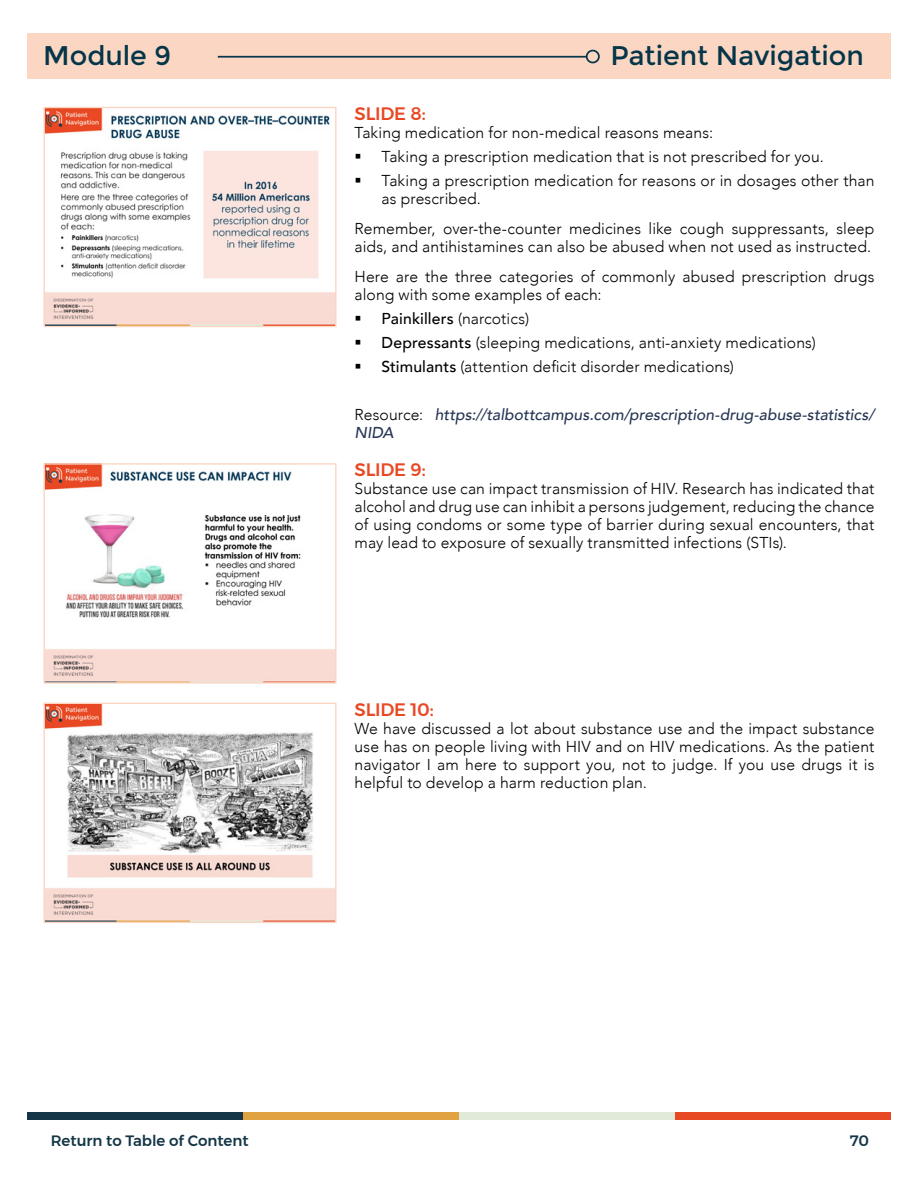
<style>
.page{position:relative;width:918px;height:1188px;background:#fff}
.page>*{position:absolute;margin:0;border:0;box-sizing:border-box;transform-origin:0 0}
.t1{font:27px "Montserrat";color:#053548}
.t2{font:500 18px "Montserrat";letter-spacing:-.01em;color:#e84925}
.t3{font:300 15.75px/18px "Avenir";letter-spacing:.005em;color:#000}
.t4{font:italic 500 15.75px/18px "Avenir";color:#263654}
.t5{font:500 15.75px "Avenir";letter-spacing:.01em;color:#000}
.t6{font:500 15px "Montserrat";letter-spacing:-.005em;color:#143647}
.s1{font-weight:300}
.s2{font-weight:500}
.s3{font-weight:300;font-style:normal;color:#000}
</style>
<div class="page">
<div style="left:27px;top:33px;width:864px;height:45px;background:#fbd7c3"></div>
<div style="left:27px;top:1112px;width:216px;height:8px;background:#143647"></div>
<div style="left:243px;top:1112px;width:216px;height:8px;background:#e1a241"></div>
<div style="left:459px;top:1112px;width:216px;height:8px;background:#e1ead8"></div>
<div style="left:675px;top:1112px;width:216px;height:8px;background:#e84925"></div>
<hr style="left:218px;top:56px;width:368px;height:2px;background:#053548">
<div style="left:586px;top:50px;width:14px;height:13px;border:2px solid #053548;border-radius:50%"></div>
<img style="left:46px;top:109px;width:289px;height:216px">
<div style="left:44px;top:107px;width:293px;height:220px;border:1px solid #fbd7c3"></div>
<img style="left:46px;top:465px;width:289px;height:217px">
<div style="left:44px;top:463px;width:293px;height:221px;border:1px solid #fbd7c3"></div>
<img style="left:46px;top:705px;width:289px;height:216px">
<div style="left:44px;top:703px;width:293px;height:220px;border:1px solid #fbd7c3"></div>
<h1 class="t1" style="left:43px;top:39px;width:129px">Module 9</h1>
<h1 class="t1" style="left:611px;top:39px;width:255px">Patient Navigation</h1>
<p class="t2" style="left:355px;top:100px;width:73px">SLIDE 8:</p>
<p class="t3" style="left:355px;top:124px;width:360px">Taking medication for non-medical reasons means:</p>
<p class="t3" style="left:355px;top:148px;width:471px">▪ Taking a prescription medication that is not prescribed for you.</p>
<p class="t3" style="left:382px;top:172px;width:494px;text-indent:-27px">▪ Taking a prescription medication for reasons or in dosages other than as prescribed.</p>
<p class="t3" style="left:355px;top:220px;width:521px">Remember, over-the-counter medicines like cough suppressants, sleep aids, and antihistamines can also be abused when not used as instructed.</p>
<p class="t3" style="left:355px;top:268px;width:521px">Here are the three categories of commonly abused prescription drugs along with some examples of each:</p>
<p class="t5" style="left:355px;top:305px;width:176px">▪ Painkillers <span class="s1">(narcotics)</span></p>
<p class="t3" style="left:355px;top:334px;width:463px">▪ <span class="s2">Depressants</span> (sleeping medications, anti-anxiety medications)</p>
<p class="t3" style="left:355px;top:358px;width:381px">▪ <span class="s2">Stimulants</span> (attention deficit disorder medications)</p>
<p class="t4" style="left:355px;top:406px;width:521px"><span class="s3">Resource:</span> https://talbottcampus.com/prescription-drug-abuse-statistics/<br>NIDA</p>
<p class="t2" style="left:355px;top:456px;width:73px">SLIDE 9:</p>
<p class="t3" style="left:355px;top:480px;width:521px;text-align:justify">Substance use can impact transmission of HIV. Research has indicated that alcohol and drug use can inhibit a persons judgement, reducing the chance of using condoms or some type of barrier during sexual encounters, that may lead to exposure of sexually transmitted infections (STIs).</p>
<p class="t2" style="left:355px;top:695px;width:81px">SLIDE 10:</p>
<p class="t3" style="left:355px;top:719px;width:521px;text-align:justify">We have discussed a lot about substance use and the impact substance use has on people living with HIV and on HIV medications. As the patient navigator I am here to support you, not to judge. If you use drugs it is helpful to develop a harm reduction plan.</p>
<p class="t6" style="left:51px;top:1129px;width:199px">Return to Table of Content</p>
<p class="t6" style="left:850px;top:1129px;width:20px">70</p>
</div>
